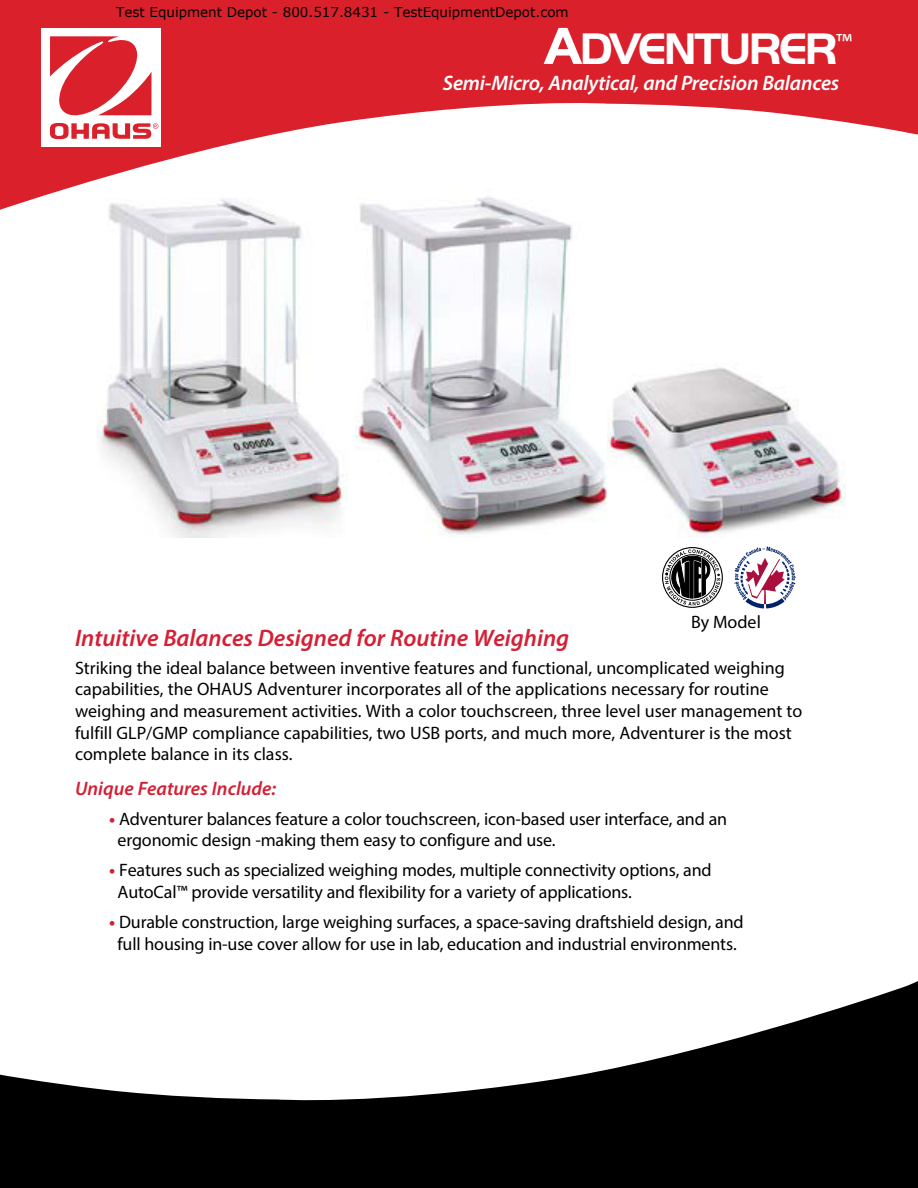
<style>
.page{position:relative;width:918px;height:1188px;background:#fff}
.page>*{position:absolute;margin:0;border:0;box-sizing:border-box;transform-origin:0 0}
.t1{font:700 45.9px "Handel Got D";letter-spacing:-.05em;color:#fff}
.t2{font:italic 600 24px "Myriad Pro";color:#d41f34}
.t3{font:italic 600 21px "Myriad Pro";letter-spacing:-.01em;color:#fff}
.t4{font:italic 600 19.5px "Myriad Pro";color:#d41f34}
.t5{font:18px/21.6px "Myriad Pro";letter-spacing:-.01em;color:#000}
.t6{font:13.5px "Verdana";color:#000}
.s1{font-size:54px}
.s2{font-weight:700;color:#d41f34}
</style>
<div class="page">
<svg style="left:0;top:0;width:918px;height:210px;fill:#da202b"></svg>
<div style="left:42px;top:28px;width:119px;height:119px;background:#fff"></div>
<svg style="left:50px;top:36px;width:108px;height:103px"></svg>
<svg style="left:0;top:981px;width:918px;height:207px;fill:#000"></svg>
<img style="left:356px;top:188px;width:256px;height:349px">
<img style="left:98px;top:188px;width:250px;height:349px">
<img style="left:607px;top:352px;width:238px;height:185px">
<svg style="left:734px;top:547px;width:62px;height:61px"></svg>
<div style="left:662px;top:547px;width:61px;height:61px;border:1px solid #000;border-radius:50%"></div>
<svg style="left:665px;top:549px;width:55px;height:57px"></svg>
<p class="t6" style="left:116px;top:3px;width:454px">Test Equipment Depot - 800.517.8431 - TestEquipmentDepot.com</p>
<h1 class="t1" style="left:543px;top:23px;width:310px"><span class="s1">A</span>DVENTURER<sup>™</sup></h1>
<p class="t3" style="left:443px;top:69px;width:398px">Semi-Micro, Analytical, and Precision Balances</p>
<p class="t5" style="left:691px;top:610px;width:71px">By Model</p>
<h2 class="t2" style="left:75px;top:622px;width:496px">Intuitive Balances Designed for Routine Weighing</h2>
<p class="t5" style="left:75px;top:657px;width:729px">Striking the ideal balance between inventive features and functional, uncomplicated weighing capabilities, the OHAUS Adventurer incorporates all of the applications necessary for routine weighing and measurement activities. With a color touchscreen, three level user management to fulfill GLP/GMP compliance capabilities, two USB ports, and much more, Adventurer is the most complete balance in its class.</p>
<p class="t4" style="left:75px;top:776px;width:203px">Unique Features Include:</p>
<p class="t5" style="left:118px;top:808px;width:611px;text-indent:-8px"><span class="s2">•</span> Adventurer balances feature a color touchscreen, icon-based user interface, and an ergonomic design -making them easy to configure and use.</p>
<p class="t5" style="left:118px;top:859px;width:596px;text-indent:-8px"><span class="s2">•</span> Features such as specialized weighing modes, multiple connectivity options, and<br>AutoCal™ provide versatility and flexibility for a variety of applications.</p>
<p class="t5" style="left:109px;top:911px;width:636px;text-align:center"><span class="s2">•</span> Durable construction, large weighing surfaces, a space-saving draftshield design, and full housing in-use cover allow for use in lab, education and industrial environments.</p>
</div>
